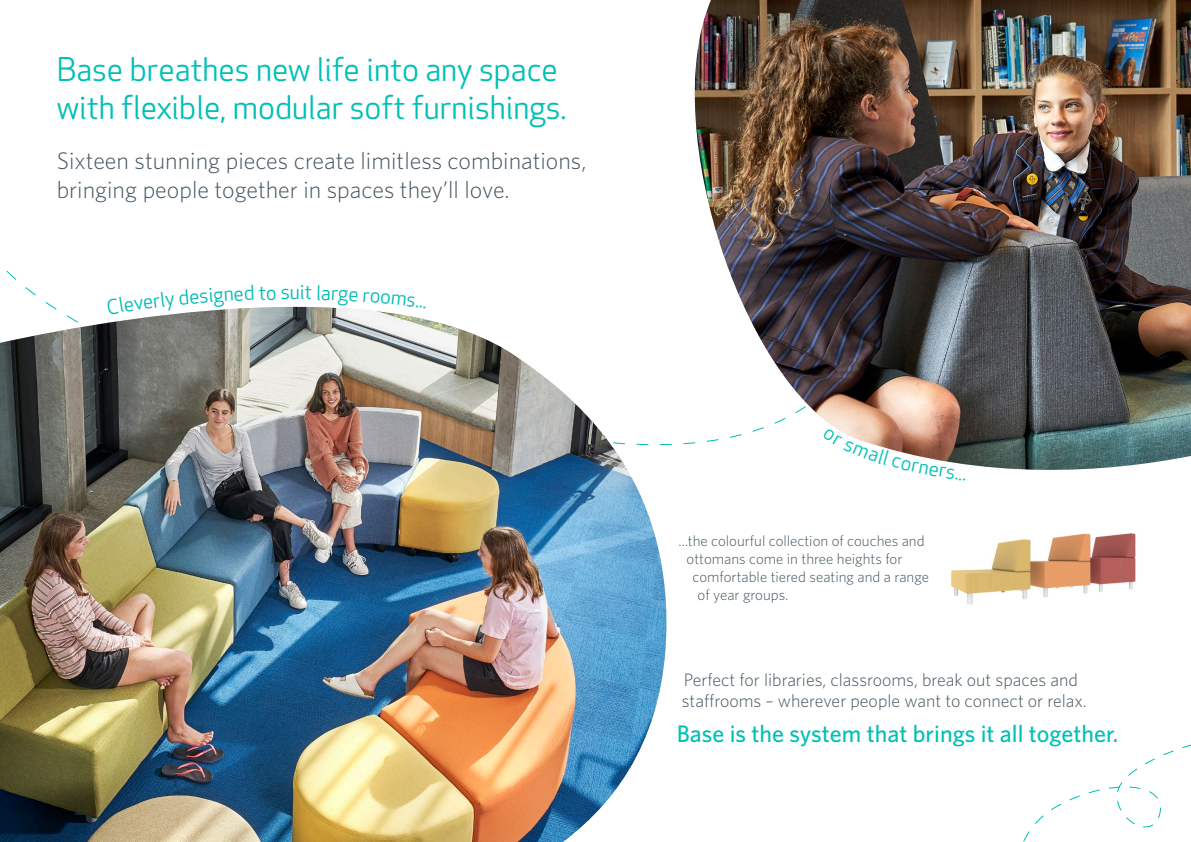
<style>
.page{position:relative;width:1191px;height:842px;background:#fff}
.page>*{position:absolute;margin:0;border:0;box-sizing:border-box;transform-origin:0 0}
.t1{font:32px/38.4px "Apex Rounded";color:#00c0b5}
.t2{font:300 24px/28.8px "Whitney";color:#455560}
.t3{font:500 24px "Whitney";color:#00c0b5}
.t4{font:20px "Apex Rounded";color:#00bbb5}
.t5{font:300 18px/21.6px "Whitney";color:#455560}
.t6{font:300 15px "Whitney";color:#455560}
</style>
<div class="page">
<img style="left:0;top:307px;width:666px;height:535px">
<svg style="left:597px;top:307px;width:69px;height:235px"></svg>
<img style="left:666px;top:0;width:525px;height:470px">
<img style="left:951px;top:533px;width:185px;height:72px">
<svg style="left:1023px;top:744px;width:168px;height:98px"></svg>
<svg style="left:0;top:270px;width:253px;height:111px"></svg>
<svg style="left:301px;top:306px;width:124px;height:3px"></svg>
<svg style="left:822px;top:428px;width:143px;height:42px"></svg>
<p class="t1" style="left:57px;top:51px;width:511px">Base breathes new life into any space with flexible, modular soft furnishings.</p>
<p class="t2" style="left:57px;top:146px;width:531px">Sixteen stunning pieces create limitless combinations, bringing people together in spaces they’ll love.</p>
<h3 class="t4" style="left:281px;top:281px;width:21px">su</h3>
<p class="t6" style="left:678px;top:531px;width:247px">...the colourful collection of couches and</p>
<p class="t6" style="left:686px;top:549px;width:217px">ottomans come in three heights for</p>
<p class="t6" style="left:692px;top:567px;width:238px">comfortable tiered seating and a range</p>
<p class="t6" style="left:697px;top:585px;width:92px">of year groups.</p>
<p class="t5" style="left:682px;top:668px;width:406px">Perfect for libraries, classrooms, break out spaces and staffrooms – wherever people want to connect or relax.</p>
<p class="t3" style="left:677px;top:717px;width:443px">Base is the system that brings it all together.</p>
</div>
